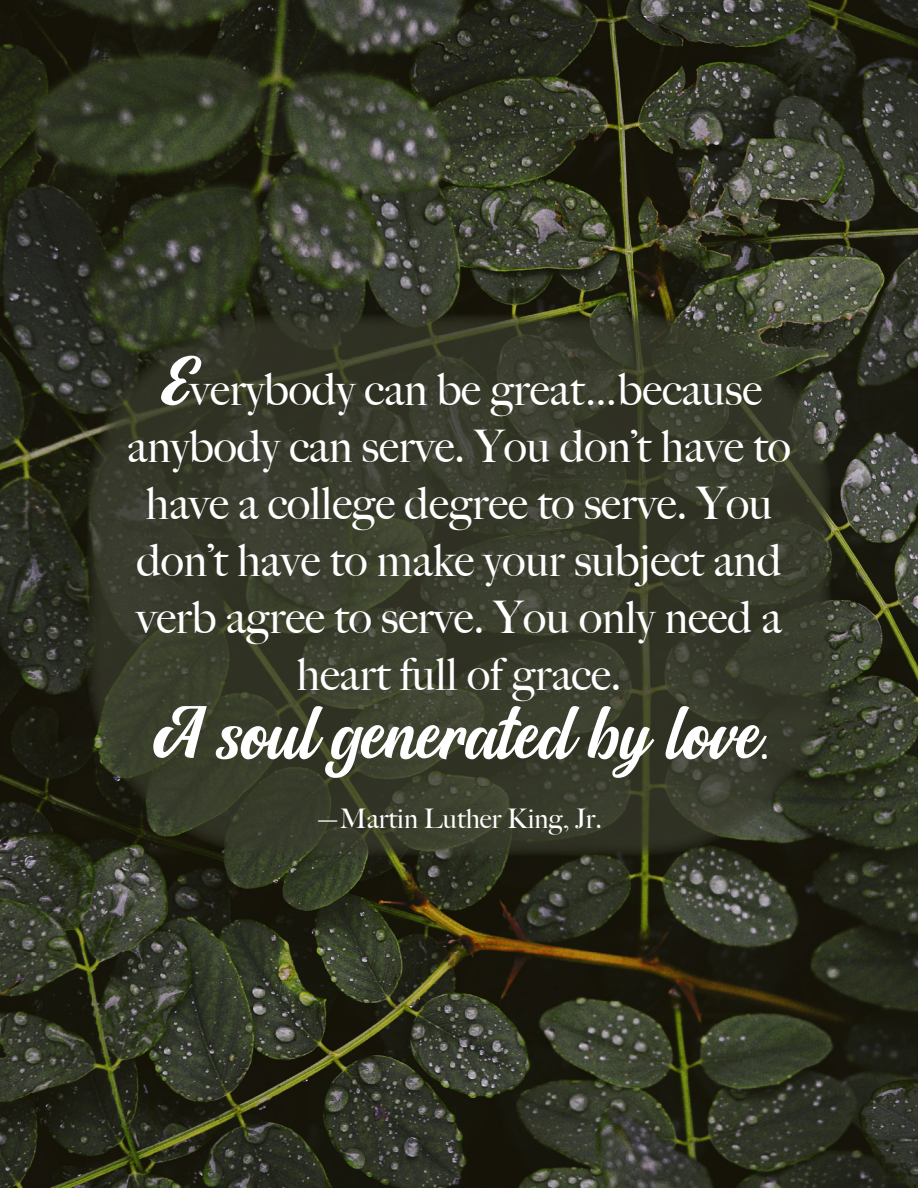
<style>
.page{position:relative;width:918px;height:1188px;background:#fff}
.page>*{position:absolute;margin:0;border:0;box-sizing:border-box;transform-origin:0 0}
.t1{font:67.5px "Allora";color:#fff}
.t2{font:500 45px/57px "Big Caslon";color:#fff;text-align:center}
.t3{font:500 27px "Big Caslon";color:#fff}
.s1{font-family:"Allora";font-weight:400;font-size:63px}
.s2{font-family:"Calibri";font-size:45px}
</style>
<div class="page">
<img style="left:0;top:0;width:918px;height:1188px">
<div style="left:86px;top:314px;width:746px;height:542px;background:#383b2c;border-radius:189px"></div>
<p class="t2" style="left:127px;top:359px;width:665px"><span class="s1">E</span>verybody can be great…because anybody can serve. You don’t have to have a college degree to serve. You don’t have to make your subject and verb agree to serve. You only need a heart full of grace.</p>
<h1 class="t1" style="left:148px;top:697px;width:624px">A soul generated by love<span class="s2">.</span></h1>
<p class="t3" style="left:316px;top:797px;width:288px">—Martin Luther King, Jr.</p>
</div>
